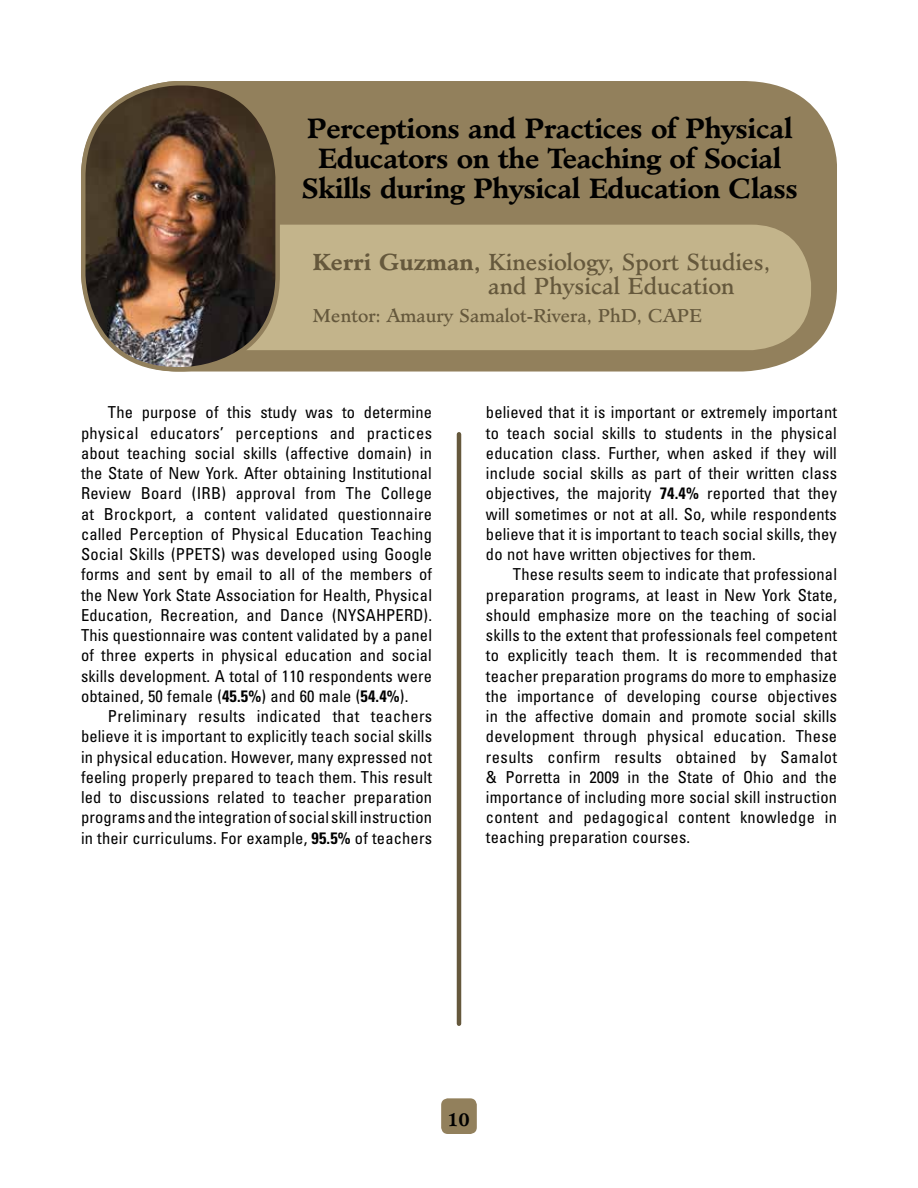
<style>
.page{position:relative;width:918px;height:1188px;background:#fff}
.page>*{position:absolute;margin:0;border:0;box-sizing:border-box;transform-origin:0 0}
.t1{font:700 27px/30px "Minister";letter-spacing:-.02em;color:#000;text-align:center}
.t2{font:22.5px/24px "Minister";color:#65583c}
.t3{font:18px "Minister";color:#65583c}
.t4{font:700 18px "Minister";color:#000}
.t5{font:condensed 16.5px/20.2px "Univers";letter-spacing:.01em;color:#000;text-align:justify}
.s1{font-weight:700}
</style>
<div class="page">
<div style="left:81px;top:81px;width:756px;height:291px;background:#92805c"></div>
<div style="left:124px;top:225px;width:687px;height:125px;background:#c3b48b;border-radius:60px"></div>
<hr style="left:457px;top:434px;width:4px;height:590px;background:#65583c">
<div style="left:441px;top:1098px;width:36px;height:36px;background:#92805c;border-radius:7px"></div>
<img style="left:83px;top:83px;width:195px;height:286px">
<div style="left:81px;top:81px;width:199px;height:291px;border:4px solid #92805c;border-radius:94px"></div>
<h1 class="t1" style="left:301px;top:113px;width:498px">Perceptions and Practices of Physical<br>Educators on the Teaching of Social<br>Skills during Physical Education Class</h1>
<h2 class="t2" style="left:488px;top:250px;width:284px;text-indent:-176px"><span class="s1">Kerri Guzman,</span> Kinesiology, Sport Studies, and Physical Education</h2>
<p class="t3" style="left:313px;top:304px;width:391px">Mentor: Amaury Samalot-Rivera, PhD, CAPE</p>
<p class="t5" style="left:81px;top:402px;width:353px;text-indent:27px">The purpose of this study was to determine physical educators’ perceptions and practices about teaching social skills (affective domain) in the State of New York. After obtaining Institutional Review Board (IRB) approval from The College at Brockport, a content validated questionnaire called Perception of Physical Education Teaching Social Skills (PPETS) was developed using Google forms and sent by email to all of the members of the New York State Association for Health, Physical Education, Recreation, and Dance (NYSAHPERD).<br>This questionnaire was content validated by a panel of three experts in physical education and social skills development. A total of 110 respondents were obtained, 50 female (<span class="s1">45.5%</span>) and 60 male (<span class="s1">54.4%</span>).</p>
<p class="t5" style="left:81px;top:706px;width:353px;text-indent:27px">Preliminary results indicated that teachers believe it is important to explicitly teach social skills in physical education. However, many expressed not feeling properly prepared to teach them. This result led to discussions related to teacher preparation programs and the integration of social skill instruction in their curriculums. For example, <span class="s1">95.5%</span> of teachers</p>
<p class="t5" style="left:486px;top:402px;width:353px">believed that it is important or extremely important to teach social skills to students in the physical education class. Further, when asked if they will include social skills as part of their written class objectives, the majority <span class="s1">74.4%</span> reported that they will sometimes or not at all. So, while respondents believe that it is important to teach social skills, they do not have written objectives for them.</p>
<p class="t5" style="left:486px;top:564px;width:353px;text-indent:27px">These results seem to indicate that professional preparation programs, at least in New York State, should emphasize more on the teaching of social skills to the extent that professionals feel competent to explicitly teach them. It is recommended that teacher preparation programs do more to emphasize the importance of developing course objectives in the affective domain and promote social skills development through physical education. These results confirm results obtained by Samalot &amp; Porretta in 2009 in the State of Ohio and the importance of including more social skill instruction content and pedagogical content knowledge in teaching preparation courses.</p>
<p class="t4" style="left:447px;top:1108px;width:24px">10</p>
</div>
